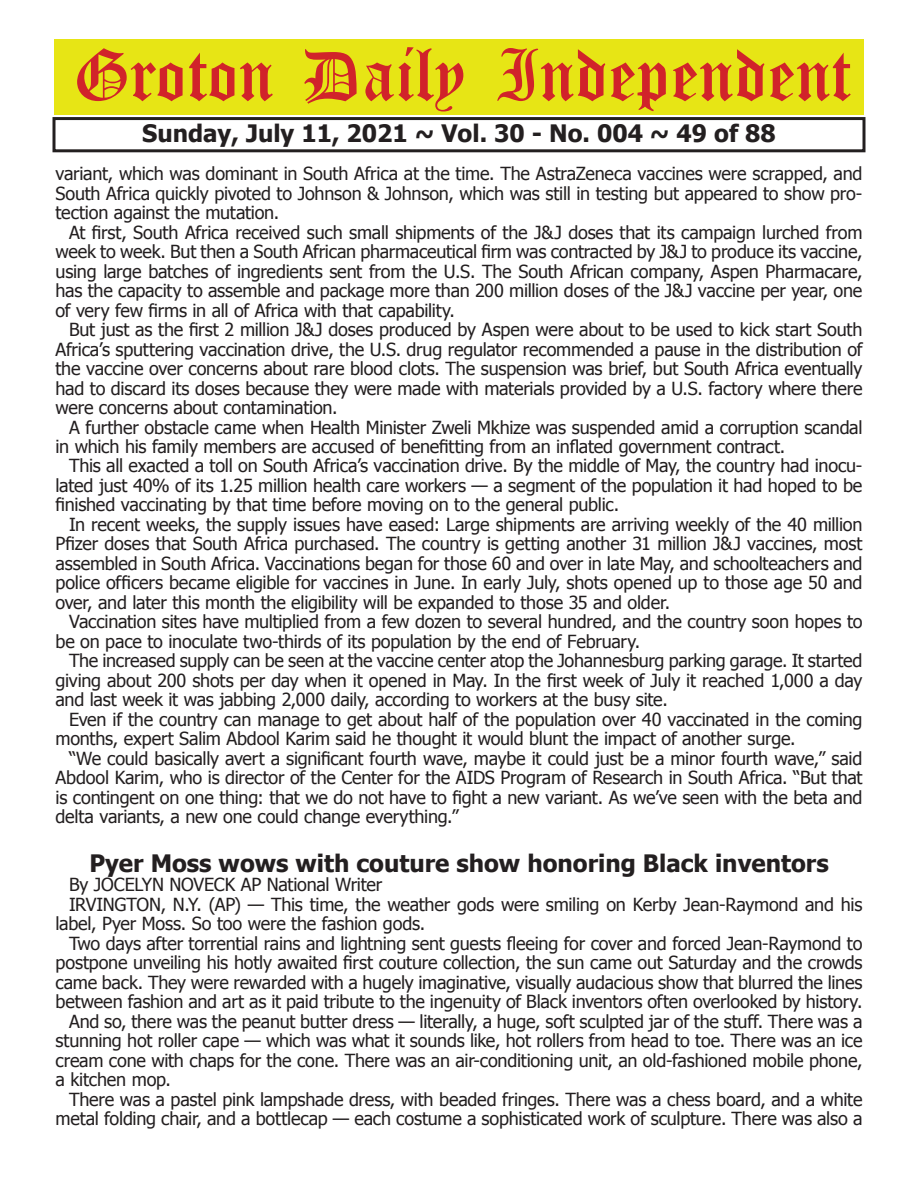
<style>
.page{position:relative;width:918px;height:1188px;background:#fff}
.page>*{position:absolute;margin:0;border:0;box-sizing:border-box;transform-origin:0 0}
.t1{font:54px "Old English Five";color:#d1232a}
.t2{font:700 24px "Tahoma";color:#231f20}
.t3{font:18px/19.5px "Tahoma";letter-spacing:-.01em;color:#231f20;text-align:justify}
</style>
<div class="page">
<div style="left:52px;top:117px;width:814px;height:35px;border:3px solid #231f20"></div>
<div style="left:54px;top:40px;width:810px;height:75px;background:#e7e515"></div>
<h1 class="t1" style="left:73px;top:50px;width:779px">Groton Daily Independent</h1>
<h2 class="t2" style="left:142px;top:116px;width:635px">Sunday, July 11, 2021 ~ Vol. 30 - No. 004 ~ 49 of 88</h2>
<p class="t3" style="left:56px;top:163px;width:809px">variant, which was dominant in South Africa at the time. The AstraZeneca vaccines were scrapped, and South Africa quickly pivoted to Johnson &amp; Johnson, which was still in testing but appeared to show pro&shy;tection against the mutation.</p>
<p class="t3" style="left:56px;top:221px;width:809px;text-indent:14px">At first, South Africa received such small shipments of the J&amp;J doses that its campaign lurched from week to week. But then a South African pharmaceutical firm was contracted by J&amp;J to produce its vaccine, using large batches of ingredients sent from the U.S. The South African company, Aspen Pharmacare, has the capacity to assemble and package more than 200 million doses of the J&amp;J vaccine per year, one of very few firms in all of Africa with that capability.</p>
<p class="t3" style="left:56px;top:319px;width:809px;text-indent:14px">But just as the first 2 million J&amp;J doses produced by Aspen were about to be used to kick start South Africa’s sputtering vaccination drive, the U.S. drug regulator recommended a pause in the distribution of the vaccine over concerns about rare blood clots. The suspension was brief, but South Africa eventually had to discard its doses because they were made with materials provided by a U.S. factory where there were concerns about contamination.</p>
<p class="t3" style="left:56px;top:416px;width:809px;text-indent:14px">A further obstacle came when Health Minister Zweli Mkhize was suspended amid a corruption scandal in which his family members are accused of benefitting from an inflated government contract.</p>
<p class="t3" style="left:56px;top:455px;width:808px;text-indent:14px">This all exacted a toll on South Africa’s vaccination drive. By the middle of May, the country had inocu&shy;lated just 40% of its 1.25 million health care workers — a segment of the population it had hoped to be finished vaccinating by that time before moving on to the general public.</p>
<p class="t3" style="left:56px;top:514px;width:809px;text-indent:14px">In recent weeks, the supply issues have eased: Large shipments are arriving weekly of the 40 million Pfizer doses that South Africa purchased. The country is getting another 31 million J&amp;J vaccines, most assembled in South Africa. Vaccinations began for those 60 and over in late May, and schoolteachers and police officers became eligible for vaccines in June. In early July, shots opened up to those age 50 and over, and later this month the eligibility will be expanded to those 35 and older.</p>
<p class="t3" style="left:56px;top:611px;width:809px;text-indent:14px">Vaccination sites have multiplied from a few dozen to several hundred, and the country soon hopes to be on pace to inoculate two-thirds of its population by the end of February.</p>
<p class="t3" style="left:56px;top:650px;width:809px;text-indent:14px">The increased supply can be seen at the vaccine center atop the Johannesburg parking garage. It started giving about 200 shots per day when it opened in May. In the first week of July it reached 1,000 a day and last week it was jabbing 2,000 daily, according to workers at the busy site.</p>
<p class="t3" style="left:56px;top:709px;width:809px;text-indent:14px">Even if the country can manage to get about half of the population over 40 vaccinated in the coming months, expert Salim Abdool Karim said he thought it would blunt the impact of another surge.</p>
<p class="t3" style="left:56px;top:748px;width:809px;text-indent:14px">“We could basically avert a significant fourth wave, maybe it could just be a minor fourth wave,” said Abdool Karim, who is director of the Center for the AIDS Program of Research in South Africa. “But that is contingent on one thing: that we do not have to fight a new variant. As we’ve seen with the beta and delta variants, a new one could change everything.”</p>
<h2 class="t2" style="left:89px;top:846px;width:741px">Pyer Moss wows with couture show honoring Black inventors</h2>
<p class="t3" style="left:69px;top:874px;width:315px">By JOCELYN NOVECK AP National Writer</p>
<p class="t3" style="left:69px;top:894px;width:795px">IRVINGTON, N.Y. (AP) — This time, the weather gods were smiling on Kerby Jean-Raymond and his</p>
<p class="t3" style="left:56px;top:913px;width:371px">label, Pyer Moss. So too were the fashion gods.</p>
<p class="t3" style="left:69px;top:933px;width:795px">Two days after torrential rains and lightning sent guests fleeing for cover and forced Jean-Raymond to</p>
<p class="t3" style="left:56px;top:952px;width:808px">postpone unveiling his hotly awaited first couture collection, the sun came out Saturday and the crowds</p>
<p class="t3" style="left:56px;top:972px;width:808px">came back. They were rewarded with a hugely imaginative, visually audacious show that blurred the lines</p>
<p class="t3" style="left:56px;top:991px;width:808px">between fashion and art as it paid tribute to the ingenuity of Black inventors often overlooked by history.</p>
<p class="t3" style="left:69px;top:1011px;width:795px">And so, there was the peanut butter dress — literally, a huge, soft sculpted jar of the stuff. There was a</p>
<p class="t3" style="left:56px;top:1030px;width:809px">stunning hot roller cape — which was what it sounds like, hot rollers from head to toe. There was an ice</p>
<p class="t3" style="left:56px;top:1050px;width:809px">cream cone with chaps for the cone. There was an air-conditioning unit, an old-fashioned mobile phone,</p>
<p class="t3" style="left:56px;top:1069px;width:117px">a kitchen mop.</p>
<p class="t3" style="left:69px;top:1089px;width:795px">There was a pastel pink lampshade dress, with beaded fringes. There was a chess board, and a white</p>
<p class="t3" style="left:56px;top:1108px;width:809px">metal folding chair, and a bottlecap — each costume a sophisticated work of sculpture. There was also a</p>
</div>
